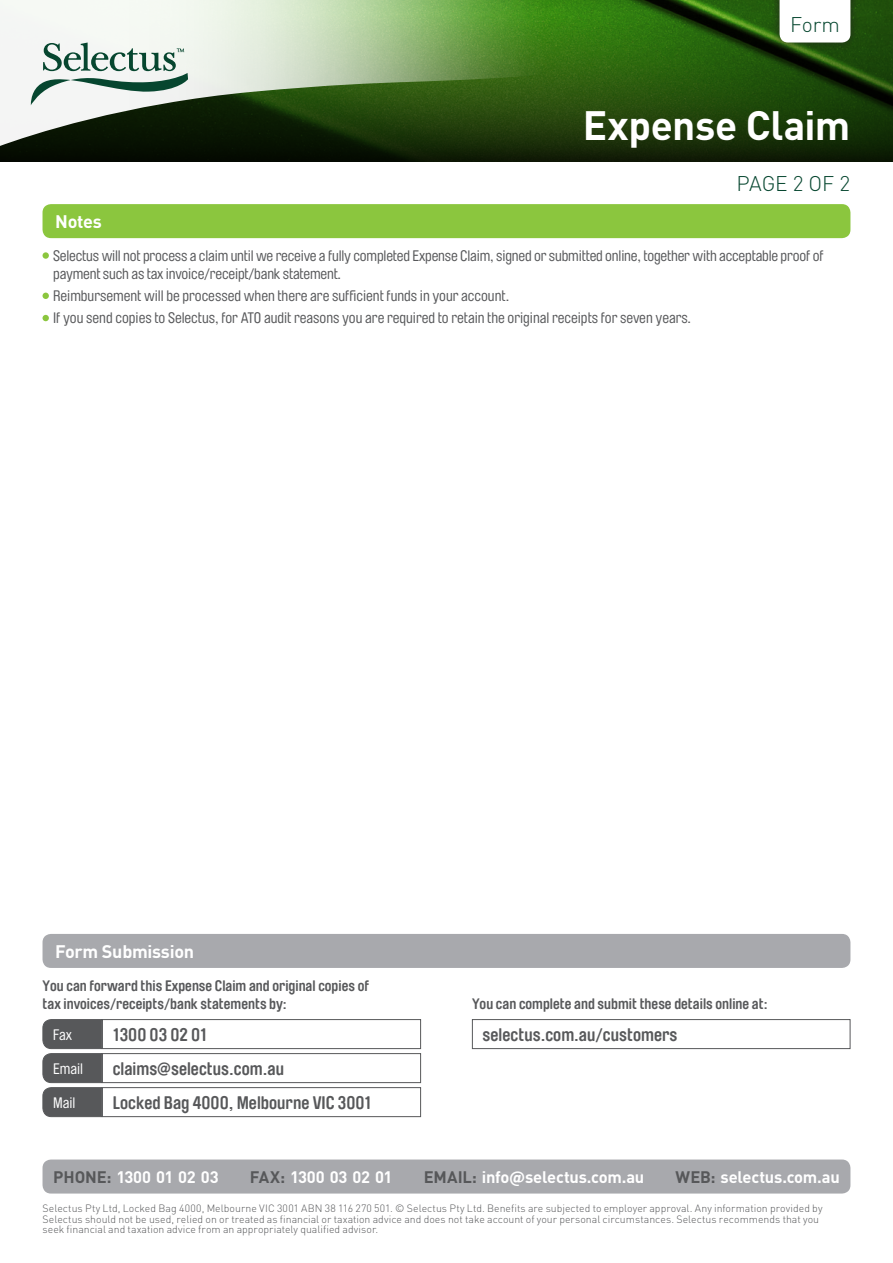
<style>
.page{position:relative;width:893px;height:1263px;background:#fff}
.page>*{position:absolute;margin:0;border:0;box-sizing:border-box;transform-origin:0 0}
.CJHART{font:700 40.5px "DINOT";letter-spacing:-.01em;color:#fff}
.CJHART-2{font:300 21px "DINOT";letter-spacing:-.01em;color:#06462f}
.BODY{font:700 18px "Brauer Neue";color:#57585a}
.t1{font:700 18px "DINOT";letter-spacing:-.015em;color:#fff}
.t2{font:700 16.5px "DINOT";letter-spacing:-.01em;color:#fff}
.BODY-2{font:15px/18px "Brauer Neue";letter-spacing:-.01em;color:#57585a}
.BODY-3{font:700 15px/18px "Brauer Neue";color:#57585a}
.BODY-4{font:15px "Brauer Neue";color:#fff}
.t3{font:300 10.5px/10.5px "DINOT";letter-spacing:.005em;color:#57585a}
.s1{color:#57585a}
</style>
<div class="page">
<svg style="left:0;top:14px;width:893px;height:148px;background:#173707"></svg>
<img style="left:0;top:0;width:643px;height:147px">
<svg style="left:31px;top:43px;width:157px;height:62px"></svg>
<div style="left:771px;top:0;width:89px;height:52px;background:#231f20;opacity:.75"></div>
<svg style="left:779px;top:0;width:71px;height:43px"></svg>
<div style="left:43px;top:204px;width:807px;height:34px;background:#8bc63e;border-radius:9px"></div>
<div style="left:43px;top:934px;width:807px;height:34px;background:#a8a9ad;border-radius:9px"></div>
<div style="left:43px;top:1159px;width:807px;height:34px;background:#a8a9ad;border-radius:9px"></div>
<div style="left:43px;top:252px;width:6px;height:7px;background:#8bc63e;border-radius:50%"></div>
<svg style="left:43px;top:293px;width:6px;height:6px"></svg>
<svg style="left:43px;top:315px;width:6px;height:6px"></svg>
<svg style="left:42px;top:1019px;width:60px;height:98px;background:#68696b"></svg>
<div style="left:102px;top:1019px;width:319px;height:30px;border:1px solid #57585a"></div>
<div style="left:472px;top:1019px;width:378px;height:30px;border:1px solid #57585a"></div>
<div style="left:102px;top:1053px;width:319px;height:30px;border:1px solid #57585a"></div>
<div style="left:102px;top:1087px;width:319px;height:30px;border:1px solid #57585a"></div>
<p class="CJHART-2" style="left:790px;top:11px;width:51px">Form</p>
<p class="CJHART" style="left:583px;top:99px;width:269px">Expense Claim</p>
<p class="t1" style="left:55px;top:210px;width:48px">Notes</p>
<p class="CJHART-2" style="left:736px;top:170px;width:115px">PAGE 2 OF 2</p>
<p class="BODY-2" style="left:53px;top:247px;width:772px">Selectus will not process a claim until we receive a fully completed Expense Claim, signed or submitted online, together with acceptable proof of payment such as tax invoice/receipt/bank statement.</p>
<p class="BODY-2" style="left:53px;top:287px;width:458px">Reimbursement will be processed when there are sufficient funds in your account.</p>
<p class="BODY-2" style="left:53px;top:309px;width:639px">If you send copies to Selectus, for ATO audit reasons you are required to retain the original receipts for seven years.</p>
<p class="t1" style="left:55px;top:939px;width:140px">Form Submission</p>
<p class="BODY-3" style="left:43px;top:976px;width:328px">You can forward this Expense Claim and original copies of tax invoices/receipts/bank statements by:</p>
<p class="BODY-3" style="left:472px;top:994px;width:297px">You can complete and submit these details online at:</p>
<p class="BODY-4" style="left:53px;top:1026px;width:20px">Fax</p>
<p class="BODY-4" style="left:53px;top:1060px;width:32px">Email</p>
<p class="BODY-4" style="left:53px;top:1094px;width:24px">Mail</p>
<p class="BODY" style="left:113px;top:1025px;width:96px">1300 03 02 01</p>
<p class="BODY" style="left:483px;top:1025px;width:196px">selectus.com.au/customers</p>
<p class="BODY" style="left:113px;top:1059px;width:173px">claims@selectus.com.au</p>
<p class="BODY" style="left:113px;top:1093px;width:260px">Locked Bag 4000, Melbourne VIC 3001</p>
<p class="t2" style="left:53px;top:1166px;width:167px"><span class="s1">PHONE:</span> 1300 01 02 03</p>
<p class="t2" style="left:250px;top:1166px;width:144px"><span class="s1">FAX:</span> 1300 03 02 01</p>
<p class="t2" style="left:424px;top:1166px;width:222px"><span class="s1">EMAIL:</span> info@selectus.com.au</p>
<p class="t2" style="left:676px;top:1166px;width:166px"><span class="s1">WEB:</span> selectus.com.au</p>
<p class="t3" style="left:43px;top:1203px;width:781px">Selectus Pty Ltd, Locked Bag 4000, Melbourne VIC 3001 ABN 38 116 270 501. © Selectus Pty Ltd. Benefits are subjected to employer approval. Any information provided by<br>Selectus should not be used, relied on or treated as financial or taxation advice and does not take account of your personal circumstances. Selectus recommends that you seek financial and taxation advice from an appropriately qualified advisor.</p>
</div>
